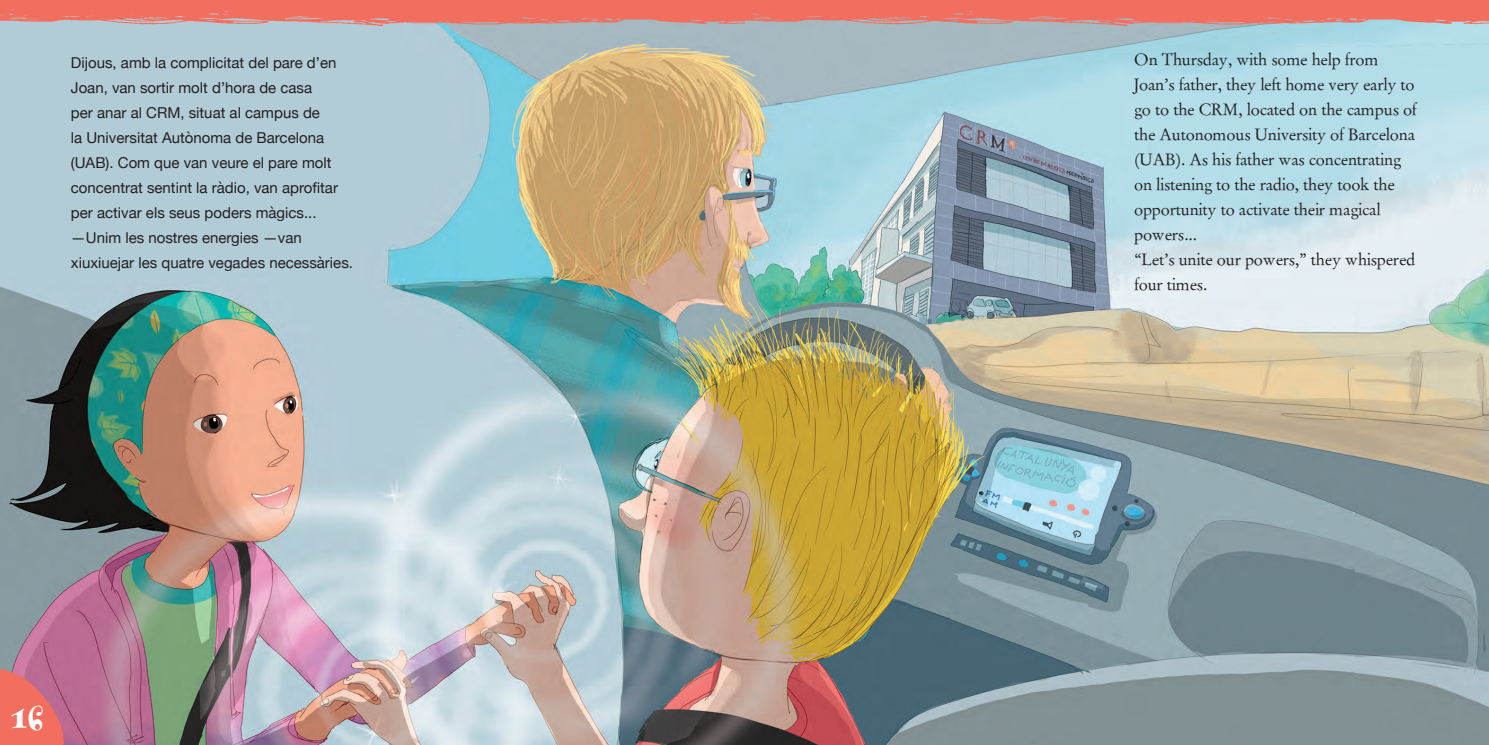
<style>
.page{position:relative;width:1489px;height:745px;background:#fff}
.page>*{position:absolute;margin:0;border:0;box-sizing:border-box;transform-origin:0 0}
.t1{font:800 38.75px "Fontesque";color:#fff}
.t2{font:16.25px/25px "Garamond Original";color:#231f20}
.t3{font:15px/25px "Helvetica Neue";color:#231f20}
</style>
<div class="page">
<img style="left:0;top:50px;width:1488px;height:694px">
<img style="left:0;top:0;width:1488px;height:50px">
<img style="left:0;top:665px;width:64px;height:79px">
<p class="t3" style="left:71px;top:50px;width:283px">Dijous, amb la complicitat del pare d’en Joan, van sortir molt d’hora de casa<br>per anar al CRM, situat al campus de<br>la Universitat Autònoma de Barcelona (UAB). Com que van veure el pare molt concentrat sentint la ràdio, van aprofitar per activar els seus poders màgics... —Unim les nostres energies —van xiuxiuejar les quatre vegades necessàries.</p>
<p class="t2" style="left:1134px;top:47px;width:284px">On Thursday, with some help from Joan’s father, they left home very early to go to the CRM, located on the campus of the Autonomous University of Barcelona (UAB). As his father was concentrating on listening to the radio, they took the opportunity to activate their magical powers...<br>“Let’s unite our powers,” they whispered four times.</p>
<h1 class="t1" style="left:11px;top:688px;width:34px">16</h1>
</div>
